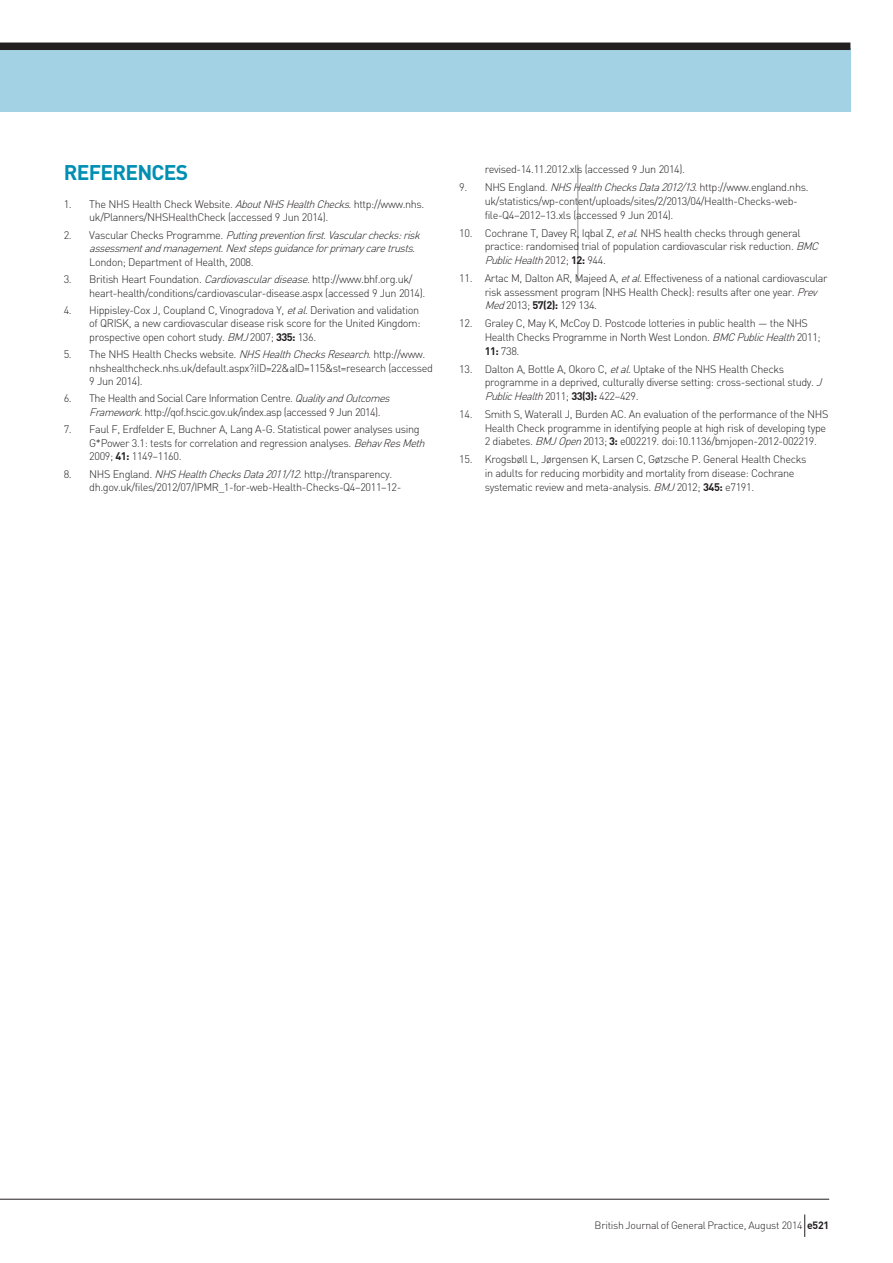
<style>
.page{position:relative;width:893px;height:1263px;background:#fff}
.page>*{position:absolute;margin:0;border:0;box-sizing:border-box;transform-origin:0 0}
.t1{font:700 21px "DIN";letter-spacing:-.035em;color:#008fb3}
.t2{font:300 10.8px/13.6px "DIN";letter-spacing:-.035em;color:#231f20}
.t3{font:italic 300 10.8px/13.4px "DIN";color:#231f20}
.t4{font:300 10.5px "DIN";letter-spacing:-.025em;color:#231f20}
.s1{font-style:italic}
.s2{font-style:normal}
.s3{font-weight:700}
</style>
<div class="page">
<hr style="left:578px;top:165px;width:1px;height:118px;background:#939598">
<hr style="left:0;top:1199px;width:829px;height:1px;background:#231f20">
<svg style="left:804px;top:1214px;width:1px;height:23px"></svg>
<div style="left:0;top:48px;width:850px;height:64px;background:#a2d2e3"></div>
<div style="left:0;top:43px;width:850px;height:7px;background:#231f20"></div>
<h1 class="t1" style="left:64px;top:159px;width:126px">REFERENCES</h1>
<p class="t2" style="left:89px;top:197px;width:337px;text-indent:-26px">1. The NHS Health Check Website. <span class="s1">AboutNHSHealthChecks</span>. http://www.nhs. uk/Planners/NHSHealthCheck (accessed 9 Jun 2014).</p>
<p class="t3" style="left:89px;top:228px;width:336px;text-indent:-26px"><span class="s2">2 . V a s c u l a r C h e c k s P r o g r a m m e .</span> Puttingpreventionfirst.Vascularchecks:risk assessmentandmanagement.Nextstepsguidanceforprimarycaretrusts<span class="s2">.<br>London; Department of Health, 2008.</span></p>
<p class="t2" style="left:89px;top:273px;width:338px;text-indent:-26px">3. British Heart Foundation. <span class="s1">Cardiovasculardisease</span>. http://www.bhf.org.uk/ heart-health/conditions/cardiovascular-disease.aspx (accessed 9 Jun 2014).</p>
<p class="t2" style="left:89px;top:303px;width:333px;text-indent:-26px">4. Hippisley-Cox J, Coupland C, Vinogradova Y, <span class="s1">etal</span>. Derivation and validation of QRISK, a new cardiovascular disease risk score for the United Kingdom: prospective open cohort study. <span class="s1">BMJ</span>2007; <span class="s3">335:</span> 136.</p>
<p class="t2" style="left:89px;top:348px;width:345px;text-indent:-26px">5. The NHS Health Checks website. <span class="s1">NHSHealthChecksResearch</span>. http://www. nhshealthcheck.nhs.uk/default.aspx?iID=22&amp;aID=115&amp;st=research (accessed<br>9 Jun 2014).</p>
<p class="t2" style="left:89px;top:392px;width:305px;text-indent:-26px">6. The Health and Social Care Information Centre. <span class="s1">QualityandOutcomes<br>Framework.</span>http://qof.hscic.gov.uk/index.asp (accessed 9 Jun 2014).</p>
<p class="t2" style="left:89px;top:423px;width:340px;text-indent:-26px">7. Faul F, Erdfelder E, Buchner A, Lang A-G. Statistical power analyses using<br>G*Power 3.1: tests for correlation and regression analyses. <span class="s1">BehavResMeth<br></span>2009; <span class="s3">41:</span> 1149–1160.</p>
<p class="t2" style="left:89px;top:467px;width:314px;text-indent:-26px">8. NHS England. <span class="s1">NHSHealthChecksData2011/12</span>. http://transparency. dh.gov.uk/files/2012/07/IPMR_1-for-web-Health-Checks-Q4–2011–12-</p>
<p class="t2" style="left:485px;top:163px;width:202px">revised-14.11.2012.xls (accessed 9 Jun 2014).</p>
<p class="t2" style="left:485px;top:181px;width:325px;text-indent:-26px">9. NHS England. <span class="s1">NHSHealthChecksData2012/13</span>. http://www.england.nhs. uk/statistics/wp-content/uploads/sites/2/2013/04/Health-Checks-web&shy;file-Q4–2012–13.xls (accessed 9 Jun 2014).</p>
<p class="t2" style="left:485px;top:226px;width:339px;text-indent:-26px">10. Cochrane T, Davey R, Iqbal Z, <span class="s1">etal</span>. NHS health checks through general practice: randomised trial of population cardiovascular risk reduction. <span class="s1">BMC<br>PublicHealth</span>2 0 1 2 ; <span class="s3">1 2 :</span> 9 4 4 .</p>
<p class="t2" style="left:485px;top:271px;width:344px;text-indent:-26px">11. Artac M, Dalton AR, Majeed A, <span class="s1">etal.</span>Effectiveness of a national cardiovascular risk assessment program (NHS Health Check): results after one year. <span class="s1">Prev<br>Med</span>2013; <span class="s3">57(2):</span> 129 134.</p>
<p class="t2" style="left:485px;top:317px;width:337px;text-indent:-26px">12. Graley C, May K, McCoy D. Postcode lotteries in public health — the NHS<br>Health Checks Programme in North West London. <span class="s1">BMCPublicHealth</span>2011;<br><span class="s3">11:</span> 738.</p>
<p class="t2" style="left:485px;top:362px;width:342px;text-indent:-26px">13. Dalton A, Bottle A, Okoro C, <span class="s1">etal.</span>Uptake of the NHS Health Checks programme in a deprived, culturally diverse setting: cross-sectional study. <span class="s1">J<br>PublicHealth</span>2011; <span class="s3">33(3):</span> 422–429.</p>
<p class="t2" style="left:485px;top:407px;width:345px;text-indent:-26px">14. Smith S, Waterall J, Burden AC. An evaluation of the performance of the NHS<br>Health Check programme in identifying people at high risk of developing type<br>2 diabetes. <span class="s1">BMJOpen</span>2013; <span class="s3">3:</span> e002219. doi:10.1136/bmjopen-2012-002219.</p>
<p class="t2" style="left:485px;top:453px;width:323px;text-indent:-26px">15. Krogsbøll L, Jørgensen K, Larsen C, Gøtzsche P. General Health Checks in adults for reducing morbidity and mortality from disease: Cochrane systematic review and meta-analysis. <span class="s1">BMJ</span>2012; <span class="s3">345:</span> e7191.</p>
<p class="t4" style="left:595px;top:1219px;width:236px">British Journal of General Practice, August 2014 <span class="s3">e521</span></p>
</div>
